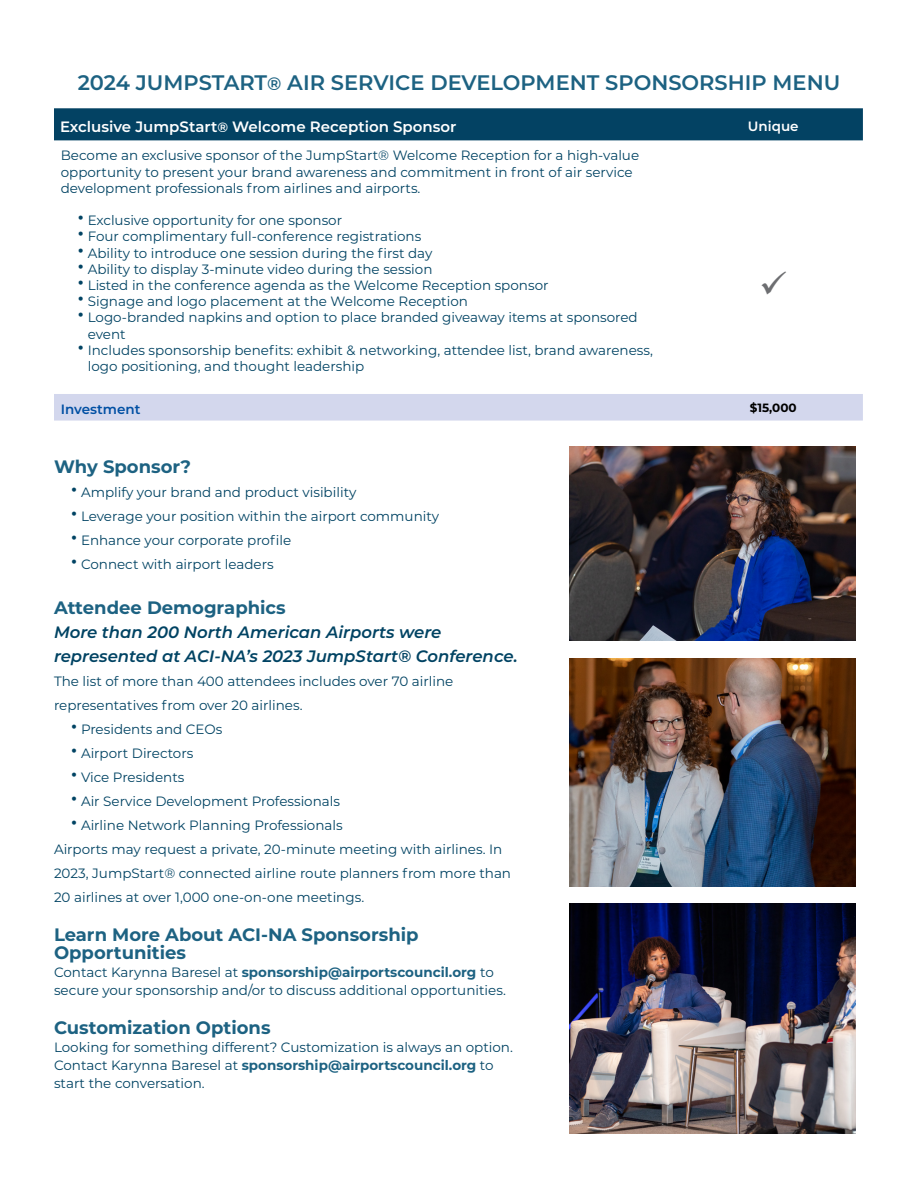
<style>
.page{position:relative;width:918px;height:1188px;background:#fff}
.page>*{position:absolute;margin:0;border:0;box-sizing:border-box;transform-origin:0 0}
.t1{font:600 21px "Montserrat";color:#1d6282}
.t2{font:700 18px/18px "Montserrat";color:#1d6282}
.t3{font:italic 600 16.5px/24px "Montserrat";color:#004363}
.t4{font:600 15px "Montserrat";color:#fff}
.t5{font:13.5px/16.2px "Montserrat";color:#004363}
.t6{font:600 13.5px "Montserrat";color:#004fa3}
.t7{font:600 13.5px "Montserrat";color:#fff}
.t8{font:700 12px "Montserrat";color:#000}
.s1{font-size:18px}
.s2{font-size:13.5px}
.s3{font-size:27px}
.s4{font-weight:700;color:#1d6282}
</style>
<div class="page">
<div style="left:54px;top:108px;width:809px;height:33px;background:#034263"></div>
<div style="left:54px;top:394px;width:809px;height:27px;background:#d3d7ed"></div>
<img style="left:569px;top:447px;width:286px;height:194px">
<img style="left:569px;top:904px;width:286px;height:230px">
<img style="left:569px;top:658px;width:286px;height:228px">
<h1 class="t1" style="left:78px;top:68px;width:764px">2024 JUMPSTART<span class="s1">®</span> AIR SERVICE DEVELOPMENT SPONSORSHIP MENU</h1>
<p class="t4" style="left:60px;top:116px;width:398px">Exclusive JumpStart<span class="s2">®</span> Welcome Reception Sponsor</p>
<p class="t7" style="left:748px;top:117px;width:52px">Unique</p>
<p class="t5" style="left:61px;top:147px;width:580px">Become an exclusive sponsor of the JumpStart® Welcome Reception for a high-value opportunity to present your brand awareness and commitment in front of air service development professionals from airlines and airports.</p>
<p class="t5" style="left:77px;top:212px;width:267px"><span class="s3">•</span> Exclusive opportunity for one sponsor</p>
<p class="t5" style="left:77px;top:228px;width:346px"><span class="s3">•</span> Four complimentary full-conference registrations</p>
<p class="t5" style="left:77px;top:244px;width:357px"><span class="s3">•</span> Ability to introduce one session during the first day</p>
<p class="t5" style="left:77px;top:260px;width:357px"><span class="s3">•</span> Ability to display 3-minute video during the session</p>
<p class="t5" style="left:77px;top:277px;width:473px"><span class="s3">•</span> Listed in the conference agenda as the Welcome Reception sponsor</p>
<p class="t5" style="left:77px;top:293px;width:393px"><span class="s3">•</span> Signage and logo placement at the Welcome Reception</p>
<p class="t5" style="left:88px;top:309px;width:552px;text-indent:-11px"><span class="s3">•</span> Logo-branded napkins and option to place branded giveaway items at sponsored event</p>
<p class="t5" style="left:88px;top:341px;width:567px;text-indent:-11px"><span class="s3">•</span> Includes sponsorship benefits: exhibit &amp; networking, attendee list, brand awareness, logo positioning, and thought leadership</p>
<p class="t6" style="left:61px;top:399px;width:81px">Investment</p>
<p class="t8" style="left:750px;top:399px;width:48px">$15,000</p>
<h2 class="t2" style="left:54px;top:457px;width:139px">Why Sponsor?</h2>
<p class="t5" style="left:70px;top:483px;width:288px"><span class="s3">•</span> Amplify your brand and product visibility</p>
<p class="t5" style="left:70px;top:507px;width:370px"><span class="s3">•</span> Leverage your position within the airport community</p>
<p class="t5" style="left:70px;top:531px;width:222px"><span class="s3">•</span> Enhance your corporate profile</p>
<p class="t5" style="left:70px;top:555px;width:205px"><span class="s3">•</span> Connect with airport leaders</p>
<h2 class="t2" style="left:54px;top:598px;width:233px">Attendee Demographics</h2>
<p class="t3" style="left:54px;top:619px;width:465px">More than 200 North American Airports were represented at ACI-NA’s 2023 JumpStart® Conference.</p>
<p class="t5" style="left:54px;top:669px;width:401px;line-height:24px">The list of more than 400 attendees includes over 70 airline representatives from over 20 airlines.</p>
<p class="t5" style="left:70px;top:720px;width:154px"><span class="s3">•</span> Presidents and CEOs</p>
<p class="t5" style="left:70px;top:744px;width:125px"><span class="s3">•</span> Airport Directors</p>
<p class="t5" style="left:70px;top:768px;width:116px"><span class="s3">•</span> Vice Presidents</p>
<p class="t5" style="left:70px;top:792px;width:271px"><span class="s3">•</span> Air Service Development Professionals</p>
<p class="t5" style="left:54px;top:813px;width:459px;line-height:24px;text-indent:16px"><span class="s3">•</span> Airline Network Planning Professionals<br>Airports may request a private, 20-minute meeting with airlines. In 2023, JumpStart® connected airline route planners from more than 20 airlines at over 1,000 one-on-one meetings.</p>
<h2 class="t2" style="left:54px;top:925px;width:366px">Learn More About ACI-NA Sponsorship<br>Opportunities</h2>
<p class="t5" style="left:54px;top:963px;width:453px;line-height:18px">Contact Karynna Baresel at <span class="s4">sponsorship@airportscouncil.org</span> to secure your sponsorship and/or to discuss additional opportunities.</p>
<h2 class="t2" style="left:54px;top:1018px;width:218px">Customization Options</h2>
<p class="t5" style="left:54px;top:1038px;width:460px;line-height:18px">Looking for something different? Customization is always an option.<br>Contact Karynna Baresel at <span class="s4">sponsorship@airportscouncil.org</span> to start the conversation.</p>
</div>
